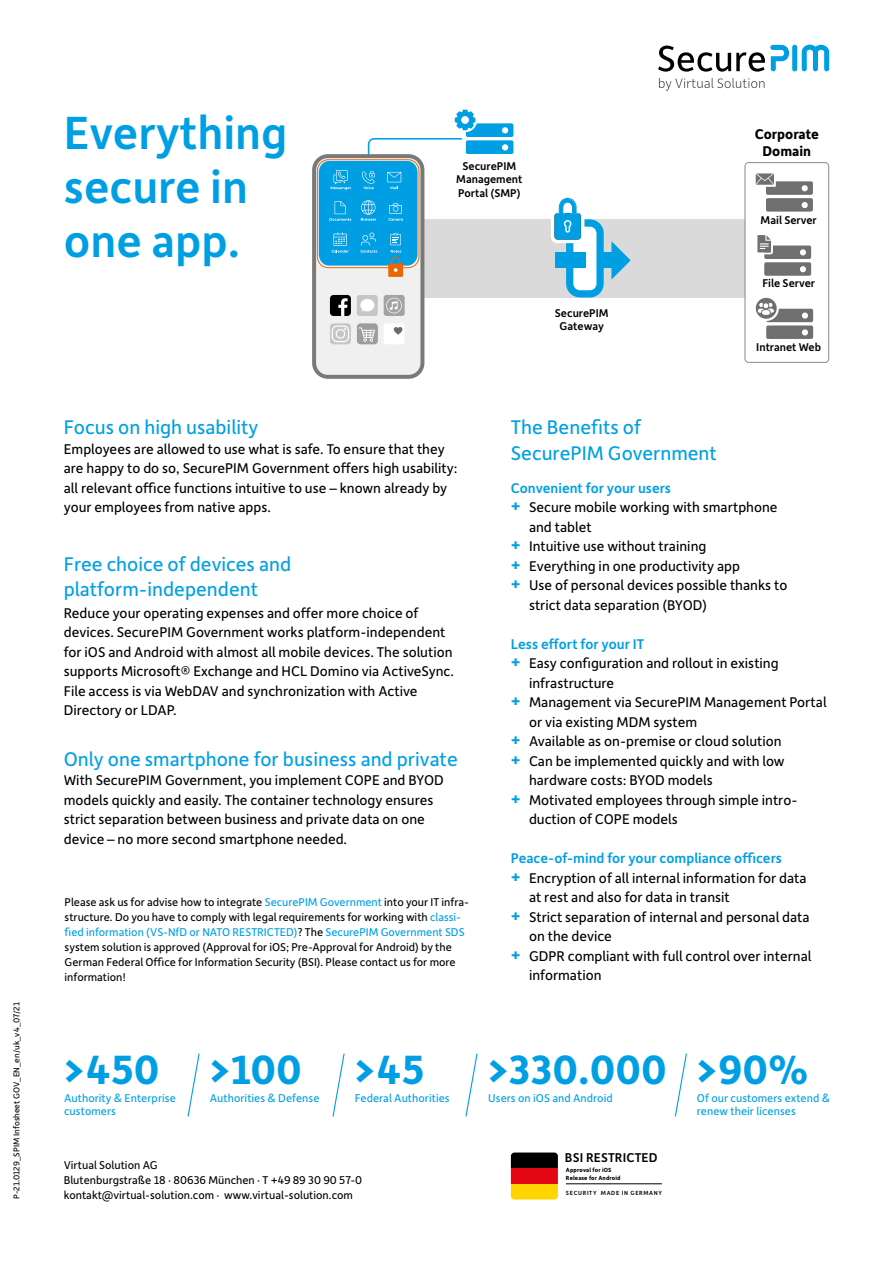
<style>
.page{position:relative;width:893px;height:1263px;background:#fff}
.page>*{position:absolute;margin:0;border:0;box-sizing:border-box;transform-origin:0 0}
.t1{font:500 49.5px/54px "Depot New";color:#009fe3}
.t2{font:700 43.5px "Depot New";color:#009fe3}
.t3{font:21px/25.2px "Depot New";color:#009fe3}
.t4{font:15px/19.5px "Depot New";color:#000}
.t5{font:500 15px "Depot New";color:#009fe3}
.t6{font:700 15px/16.5px "Depot New";color:#000;text-align:center}
.t7{font:500 13.5px "Depot New";letter-spacing:.01em;color:#000}
.t8{font:12px/15px "Depot New";color:#000}
.t9{font:12px/13.5px "Depot New";color:#009fe3}
.t10{font:500 12px/13.5px "Depot New";color:#000;text-align:center}
.t11{font:9px "Depot New";color:#000}
.t12{font:700 6.3px/7.6px "Depot New";letter-spacing:.02em;color:#000}
.t13{font:500 6.3px "Depot New";letter-spacing:.1em;color:#000}
.s1{color:#009fe3}
.s2{font-family:"Montserrat";font-weight:700;font-size:16.5px;color:#009fe3}
</style>
<div class="page">
<hr style="left:566px;top:1183px;width:96px;height:1px;background:#000">
<div style="left:511px;top:1152px;width:47px;height:16px;background:#000"></div>
<div style="left:511px;top:1168px;width:47px;height:16px;background:#e30613"></div>
<div style="left:511px;top:1184px;width:47px;height:15px;background:#ffd500"></div>
<div style="left:343px;top:220px;width:401px;height:78px;background:#dadada"></div>
<div style="left:598px;top:253px;width:17px;height:15px;background:#009fe3"></div>
<svg style="left:611px;top:241px;width:20px;height:39px"></svg>
<svg style="left:551px;top:197px;width:53px;height:100px"></svg>
<svg style="left:744px;top:162px;width:85px;height:201px"></svg>
<svg style="left:312px;top:109px;width:201px;height:270px"></svg>
<div style="left:461px;top:116px;width:8px;height:8px;background:#fff;border-radius:50%"></div>
<svg style="left:465px;top:1053px;width:13px;height:64px"></svg>
<svg style="left:674px;top:1053px;width:13px;height:64px"></svg>
<svg style="left:187px;top:1053px;width:13px;height:64px"></svg>
<svg style="left:332px;top:1053px;width:13px;height:64px"></svg>
<svg style="left:802px;top:45px;width:27px;height:26px"></svg>
<div style="left:792px;top:45px;width:5px;height:26px;background:#009fe3;border-radius:3px"></div>
<svg style="left:658px;top:45px;width:131px;height:27px"></svg>
<svg style="left:659px;top:78px;width:106px;height:13px"></svg>
<p class="t11" style="left:11px;top:1199px;width:199px;rotate:-90deg">P-21.0129_SPIM Infosheet GOV_EN_en/uk_v4_07/21</p>
<h1 class="t1" style="left:64px;top:104px;width:225px">Everything secure in one app.</h1>
<p class="t10" style="left:456px;top:159px;width:68px">SecurePIM<br>Management<br>Portal (SMP)</p>
<p class="t10" style="left:555px;top:305px;width:55px">SecurePIM<br>Gateway</p>
<p class="t6" style="left:755px;top:125px;width:66px">Corporate<br>Domain</p>
<p class="t10" style="left:761px;top:212px;width:58px">Mail Server</p>
<p class="t10" style="left:762px;top:276px;width:54px">File Server</p>
<p class="t10" style="left:756px;top:340px;width:66px">Intranet Web</p>
<h3 class="t3" style="left:64px;top:414px;width:196px">Focus on high usability</h3>
<p class="t4" style="left:64px;top:438px;width:395px">Employees are allowed to use what is safe. To ensure that they are happy to do so, SecurePIM Government offers high usability: all relevant office functions intuitive to use – known already by your employees from native apps.</p>
<h3 class="t3" style="left:64px;top:550px;width:229px">Free choice of devices and platform-independent</h3>
<p class="t4" style="left:64px;top:602px;width:392px">Reduce your operating expenses and offer more choice of devices. SecurePIM Government works platform-independent for iOS and Android with almost all mobile devices. The solution supports Microsoft® Exchange and HCL Domino via ActiveSync.<br>File access is via WebDAV and synchronization with Active Directory or LDAP.</p>
<h3 class="t3" style="left:64px;top:745px;width:395px">Only one smartphone for business and private</h3>
<p class="t4" style="left:64px;top:770px;width:382px">With SecurePIM Government, you implement COPE and BYOD models quickly and easily. The container technology ensures strict separation between business and private data on one device – no more second smartphone needed.</p>
<p class="t8" style="left:65px;top:894px;width:406px">Please ask us for advise how to integrate <span class="s1">SecurePIM Government</span> into your IT infra&shy;structure. Do you have to comply with legal requirements for working with <span class="s1">classi&shy;fied information (VS-NfD or NATO RESTRICTED)</span>? The <span class="s1">SecurePIM Government SDS </span>system solution is approved (Approval for iOS; Pre-Approval for Android) by the German Federal Office for Information Security (BSI). Please contact us for more information!</p>
<h3 class="t3" style="left:511px;top:414px;width:208px">The Benefits of<br>SecurePIM Government</h3>
<p class="t5" style="left:511px;top:478px;width:162px">Convenient for your users</p>
<p class="t4" style="left:511px;top:497px;width:268px"><span class="s2">+</span> Secure mobile working with smartphone</p>
<p class="t4" style="left:529px;top:516px;width:64px">and tablet</p>
<p class="t4" style="left:511px;top:536px;width:197px"><span class="s2">+</span> Intuitive use without training</p>
<p class="t4" style="left:511px;top:555px;width:231px"><span class="s2">+</span> Everything in one productivity app</p>
<p class="t4" style="left:511px;top:575px;width:278px"><span class="s2">+</span> Use of personal devices possible thanks to</p>
<p class="t4" style="left:529px;top:594px;width:180px">strict data separation (BYOD)</p>
<p class="t5" style="left:511px;top:634px;width:135px">Less effort for your IT</p>
<p class="t4" style="left:511px;top:653px;width:269px"><span class="s2">+</span> Easy configuration and rollout in existing</p>
<p class="t4" style="left:529px;top:672px;width:87px">infrastructure</p>
<p class="t4" style="left:511px;top:692px;width:317px"><span class="s2">+</span> Management via SecurePIM Management Portal</p>
<p class="t4" style="left:529px;top:711px;width:170px">or via existing MDM system</p>
<p class="t4" style="left:511px;top:731px;width:272px"><span class="s2">+</span> Available as on-premise or cloud solution</p>
<p class="t4" style="left:511px;top:750px;width:275px"><span class="s2">+</span> Can be implemented quickly and with low</p>
<p class="t4" style="left:529px;top:770px;width:185px">hardware costs: BYOD models</p>
<p class="t4" style="left:511px;top:789px;width:286px"><span class="s2">+</span> Motivated employees through simple intro-</p>
<p class="t4" style="left:529px;top:809px;width:150px">duction of COPE models</p>
<p class="t5" style="left:511px;top:849px;width:273px">Peace-of-mind for your compliance officers</p>
<p class="t4" style="left:511px;top:867px;width:297px"><span class="s2">+</span> Encryption of all internal information for data</p>
<p class="t4" style="left:529px;top:887px;width:202px">at rest and also for data in transit</p>
<p class="t4" style="left:511px;top:906px;width:300px"><span class="s2">+</span> Strict separation of internal and personal data</p>
<p class="t4" style="left:529px;top:926px;width:84px">on the device</p>
<p class="t4" style="left:511px;top:945px;width:302px"><span class="s2">+</span> GDPR compliant with full control over internal</p>
<p class="t4" style="left:529px;top:965px;width:74px">information</p>
<h2 class="t2" style="left:64px;top:1041px;width:97px">&gt;450</h2>
<p class="t9" style="left:64px;top:1091px;width:113px">Authority &amp; Enterprise customers</p>
<h2 class="t2" style="left:210px;top:1041px;width:94px">&gt;100</h2>
<p class="t9" style="left:210px;top:1091px;width:111px">Authorities &amp; Defense</p>
<h2 class="t2" style="left:355px;top:1041px;width:71px">&gt;45</h2>
<p class="t9" style="left:355px;top:1091px;width:97px">Federal Authorities</p>
<p class="t8" style="left:64px;top:1157px;width:300px">Virtual Solution AG<br>Blutenburgstraße 18 · 80636 München · T +49 89 30 90 57-0</p>
<p class="t8" style="left:64px;top:1187px;width:291px">kontakt@virtual-solution.com · www.virtual-solution.com</p>
<h2 class="t2" style="left:488px;top:1041px;width:180px">&gt;330.000</h2>
<p class="t9" style="left:488px;top:1091px;width:126px">Users on iOS and Android</p>
<p class="t7" style="left:565px;top:1149px;width:94px">BSI RESTRICTED</p>
<p class="t12" style="left:566px;top:1166px;width:56px">Approval for iOS<br>Release for Android</p>
<p class="t13" style="left:566px;top:1189px;width:98px">SECURITY MADE IN GERMANY</p>
<h2 class="t2" style="left:697px;top:1041px;width:113px">&gt;90%</h2>
<p class="t9" style="left:697px;top:1091px;width:135px">Of our customers extend &amp; renew their licenses</p>
</div>
